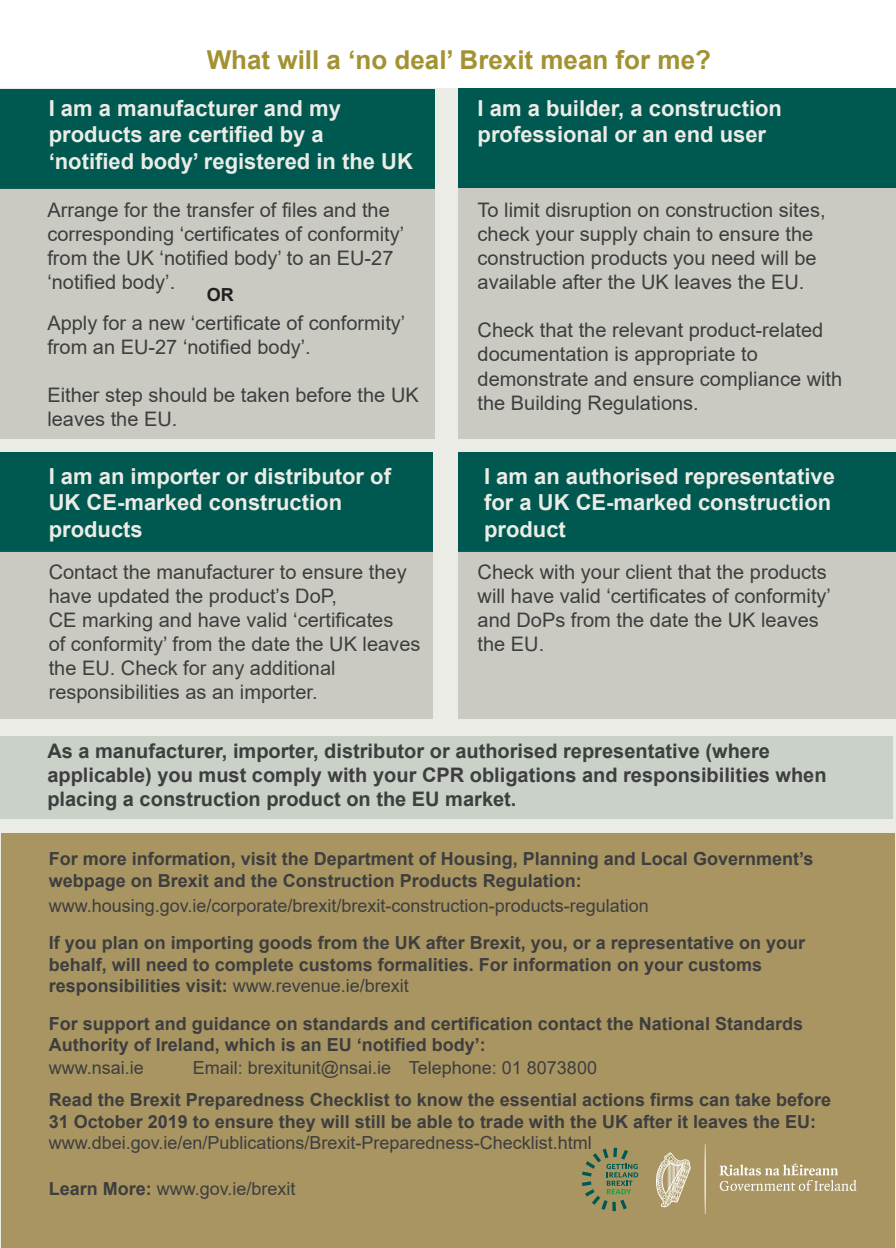
<style>
.page{position:relative;width:896px;height:1248px;background:#fff}
.page>*{position:absolute;margin:0;border:0;box-sizing:border-box;transform-origin:0 0}
.t1{font:700 26px "Arial";color:#a39231}
.t2{font:700 22px/26.4px "Arial";color:#ecece6}
.t3{font:20px/24px "Arial";color:#3e3e3f}
.t4{font:700 20px/24px "Arial";color:#3e3e3f}
.t5{font:700 18px/21.6px "Arial";color:#3e3e3f}
.t6{font:18px "Arial";color:#3e3e3f}
.t7{font:700 18px "Arial";color:#231f20}
.s1{font-weight:400}
.s2{font-weight:700}
</style>
<div class="page">
<div style="left:1px;top:0;width:895px;height:1247px;background:#ecece6"></div>
<div style="left:0;top:0;width:896px;height:87px;background:#fff"></div>
<div style="left:0;top:452px;width:433px;height:99px;background:#005951"></div>
<div style="left:1px;top:833px;width:894px;height:414px;background:#a89561"></div>
<div style="left:0;top:89px;width:434px;height:99px;background:#005951"></div>
<div style="left:458px;top:88px;width:438px;height:100px;background:#005951"></div>
<div style="left:0;top:188px;width:434px;height:250px;background:#cacac3"></div>
<div style="left:458px;top:188px;width:438px;height:250px;background:#cacac3"></div>
<div style="left:458px;top:452px;width:438px;height:99px;background:#005951"></div>
<div style="left:0;top:551px;width:433px;height:167px;background:#cacac3"></div>
<div style="left:458px;top:551px;width:438px;height:167px;background:#cacac3"></div>
<svg style="left:582px;top:1147px;width:56px;height:63px"></svg>
<svg style="left:719px;top:1163px;width:137px;height:27px"></svg>
<svg style="left:704px;top:1144px;width:2px;height:69px"></svg>
<svg style="left:656px;top:1152px;width:35px;height:55px"></svg>
<div style="left:0;top:735px;width:893px;height:83px;background:#c9d1c9"></div>
<h1 class="t1" style="left:207px;top:42px;width:506px">What will a ‘no deal’ Brexit mean for me?</h1>
<p class="t2" style="left:49px;top:95px;width:366px">I am a manufacturer and my products are certified by a ‘notified body’ registered in the UK</p>
<p class="t2" style="left:477px;top:95px;width:306px">I am a builder, a construction professional or an end user</p>
<p class="t3" style="left:47px;top:198px;width:358px">Arrange for the transfer of files and the corresponding ‘certificates of conformity’ from the UK ‘notified body’ to an EU-27 ‘notified body’.</p>
<p class="t3" style="left:477px;top:198px;width:349px">To limit disruption on construction sites, check your supply chain to ensure the construction products you need will be available after the UK leaves the EU.</p>
<p class="t3" style="left:477px;top:318px;width:366px">Check that the relevant product-related documentation is appropriate to demonstrate and ensure compliance with the Building Regulations.</p>
<p class="t7" style="left:207px;top:281px;width:28px">OR</p>
<p class="t3" style="left:47px;top:311px;width:359px">Apply for a new ‘certificate of conformity’ from an EU-27 ‘notified body’.</p>
<p class="t3" style="left:47px;top:382px;width:373px">Either step should be taken before the UK leaves the EU.</p>
<p class="t2" style="left:49px;top:463px;width:344px">I am an importer or distributor of<br>UK CE-marked construction products</p>
<p class="t2" style="left:484px;top:463px;width:352px">I am an authorised representative for a UK CE-marked construction product</p>
<p class="t3" style="left:49px;top:560px;width:373px">Contact the manufacturer to ensure they have updated the product’s DoP,<br>CE marking and have valid ‘certificates<br>of conformity’ from the date the UK leaves the EU. Check for any additional responsibilities as an importer.</p>
<p class="t3" style="left:477px;top:560px;width:355px">Check with your client that the products will have valid ‘certificates of conformity’ and DoPs from the date the UK leaves the EU.</p>
<p class="t4" style="left:47px;top:739px;width:781px">As a manufacturer, importer, distributor or authorised representative (where applicable) you must comply with your CPR obligations and responsibilities when placing a construction product on the EU market.</p>
<p class="t5" style="left:49px;top:848px;width:766px">For more information, visit the Department of Housing, Planning and Local Government’s webpage on Brexit and the Construction Products Regulation:</p>
<p class="t6" style="left:49px;top:892px;width:601px">www.housing.gov.ie/corporate/brexit/brexit-construction-products-regulation</p>
<p class="t5" style="left:49px;top:932px;width:758px">If you plan on importing goods from the UK after Brexit, you, or a representative on your behalf, will need to complete customs formalities. For information on your customs responsibilities visit: <span class="s1">www.revenue.ie/brexit</span></p>
<p class="t5" style="left:49px;top:1012px;width:756px">For support and guidance on standards and certification contact the National Standards<br>Authority of Ireland, which is an EU ‘notified body’:</p>
<p class="t6" style="left:49px;top:1054px;width:97px">www.nsai.ie</p>
<p class="t6" style="left:193px;top:1054px;width:406px">Email: brexitunit@nsai.ie Telephone: 01 8073800</p>
<p class="t5" style="left:49px;top:1089px;width:784px">Read the Brexit Preparedness Checklist to know the essential actions firms can take before<br>31 October 2019 to ensure they will still be able to trade with the UK after it leaves the EU:</p>
<p class="t6" style="left:49px;top:1129px;width:544px">www.dbei.gov.ie/en/Publications/Brexit-Preparedness-Checklist.html</p>
<p class="t6" style="left:49px;top:1176px;width:248px"><span class="s2">Learn More:</span> www.gov.ie/brexit</p>
</div>
